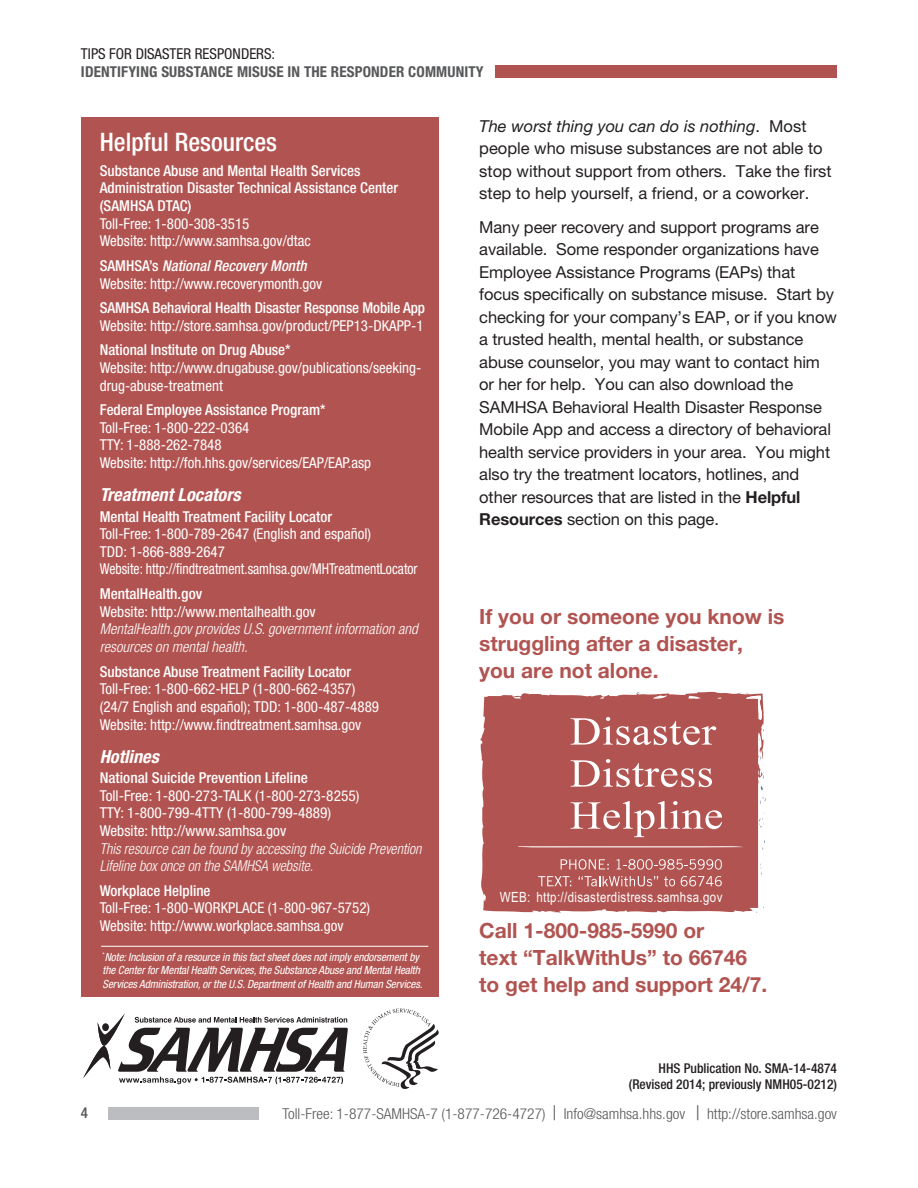
<style>
.page{position:relative;width:918px;height:1188px;background:#fff}
.page>*{position:absolute;margin:0;border:0;box-sizing:border-box;transform-origin:0 0}
.t1{font:500 condensed 25.5px "Helvetica Neue LT Pro";color:#fff}
.t2{font:700 21px/27px "Helvetica Neue LT Pro";color:#b15451}
.t3{font:italic 700 condensed 18px "Helvetica Neue LT Pro";color:#fff}
.t4{font:16.5px/22.5px "Helvetica Neue LT Pro";letter-spacing:-.005em;color:#231f20}
.t5{font:condensed 15px/17.7px "Helvetica Neue LT Pro";color:#fff}
.t6{font:500 condensed 15px/17.7px "Helvetica Neue LT Pro";color:#fff}
.t7{font:italic 300 condensed 15px/17.7px "Helvetica Neue LT Pro";color:#fff;scale:.95 1}
.t8{font:300 condensed 15px "Helvetica Neue LT Pro";color:#57585a}
.t9{font:italic 300 condensed 15px/17.7px "Helvetica Neue LT Pro";color:#fff}
.t10{font:condensed 15px "Helvetica Neue LT Pro";color:#fff;scale:.91 1}
.t11{font:700 condensed 15px "Helvetica Neue LT Pro";letter-spacing:.01em;color:#57585a}
.t12{font:italic 500 condensed 15px "Helvetica Neue LT Pro";color:#fff}
.t13{font:condensed 15px "Helvetica Neue LT Pro";color:#231f20}
.t14{font:500 condensed 15px "Helvetica Neue LT Pro";color:#57585a}
.t15{font:14.1px "Arial Narrow";letter-spacing:.025em;color:#fff}
.t16{font:500 condensed 13.5px "Helvetica Neue LT Pro";color:#231f20}
.t17{font:italic condensed 11.25px/13.5px "Helvetica Neue LT Pro";letter-spacing:-.01em;color:#fff}
.t18{font:10.05px "Times New Roman";color:#231f20}
.s1{font-style:normal}
.s2{font-weight:500}
.s3{font-style:italic}
.s4{font-weight:700}
.s5{font-weight:400;font-stretch:normal}
</style>
<div class="page">
<div style="left:496px;top:65px;width:341px;height:13px;background:#b15451"></div>
<div style="left:108px;top:1108px;width:150px;height:12px;background:#bcbdc0"></div>
<div style="left:81px;top:117px;width:358px;height:880px;background:#b15451"></div>
<hr style="left:101px;top:946px;width:327px;height:1px;background:#fff">
<div style="left:481px;top:692px;width:283px;height:220px;background:#b15451"></div>
<svg style="left:757px;top:756px;width:7px;height:23px"></svg>
<svg style="left:759px;top:812px;width:5px;height:16px"></svg>
<svg style="left:738px;top:693px;width:26px;height:27px"></svg>
<svg style="left:571px;top:717px;width:145px;height:28px"></svg>
<svg style="left:571px;top:759px;width:141px;height:28px"></svg>
<svg style="left:571px;top:801px;width:151px;height:36px;background:#c17876"></svg>
<svg style="left:561px;top:859px;width:48px;height:11px"></svg>
<svg style="left:616px;top:859px;width:106px;height:11px"></svg>
<svg style="left:538px;top:876px;width:33px;height:10px"></svg>
<svg style="left:579px;top:876px;width:79px;height:10px"></svg>
<svg style="left:664px;top:877px;width:11px;height:9px"></svg>
<svg style="left:681px;top:876px;width:41px;height:10px"></svg>
<svg style="left:83px;top:1013px;width:265px;height:71px"></svg>
<svg style="left:363px;top:1009px;width:76px;height:80px"></svg>
<p class="t13" style="left:81px;top:45px;width:196px">TIPS FOR DISASTER RESPONDERS:</p>
<p class="t11" style="left:81px;top:63px;width:404px">IDENTIFYING SUBSTANCE MISUSE IN THE RESPONDER COMMUNITY</p>
<h2 class="t1" style="left:100px;top:127px;width:179px">Helpful Resources</h2>
<p class="t6" style="left:100px;top:161px;width:300px">Substance Abuse and Mental Health Services<br>Administration Disaster Technical Assistance Center (SAMHSA DTAC)</p>
<p class="t5" style="left:100px;top:214px;width:151px">Toll-Free: 1-800-308-3515</p>
<p class="t5" style="left:100px;top:232px;width:212px">Website: http://www.samhsa.gov/dtac</p>
<p class="t12" style="left:100px;top:257px;width:208px"><span class="s1">SAMHSA’s</span> National Recovery Month</p>
<p class="t5" style="left:100px;top:274px;width:224px">Website: http://www.recoverymonth.gov</p>
<p class="t5" style="left:100px;top:299px;width:327px"><span class="s2">SAMHSA Behavioral Health Disaster Response Mobile App<br></span>Website: http://store.samhsa.gov/product/PEP13-DKAPP-1</p>
<p class="t6" style="left:100px;top:341px;width:192px">National Institute on Drug Abuse*</p>
<p class="t5" style="left:100px;top:359px;width:323px">Website: http://www.drugabuse.gov/publications/seeking&shy;drug-abuse-treatment</p>
<p class="t6" style="left:100px;top:401px;width:227px">Federal Employee Assistance Program*</p>
<p class="t5" style="left:100px;top:418px;width:151px">Toll-Free: 1-800-222-0364</p>
<p class="t5" style="left:100px;top:436px;width:123px">TTY: 1-888-262-7848</p>
<p class="t5" style="left:100px;top:454px;width:273px">Website: http://foh.hhs.gov/services/EAP/EAP.asp</p>
<h3 class="t3" style="left:100px;top:484px;width:142px">Treatment Locators</h3>
<p class="t6" style="left:100px;top:507px;width:234px">Mental Health Treatment Facility Locator</p>
<p class="t5" style="left:100px;top:525px;width:273px">Toll-Free: 1-800-789-2647 (English and español)<br>TDD: 1-866-889-2647</p>
<p class="t10" style="left:100px;top:560px;width:351px">Website: http://findtreatment.samhsa.gov/MHTreatmentLocator</p>
<p class="t6" style="left:100px;top:585px;width:104px">MentalHealth.gov</p>
<p class="t5" style="left:100px;top:602px;width:218px">Website: http://www.mentalhealth.gov</p>
<p class="t9" style="left:100px;top:621px;width:319px">MentalHealth.gov provides U.S. government information and resources on mental health.</p>
<p class="t6" style="left:100px;top:662px;width:253px">Substance Abuse Treatment Facility Locator</p>
<p class="t5" style="left:100px;top:680px;width:281px">Toll-Free: 1-800-662-HELP (1-800-662-4357) (24/7 English and español); TDD: 1-800-487-4889</p>
<p class="t5" style="left:100px;top:716px;width:263px">Website: http://www.findtreatment.samhsa.gov</p>
<h3 class="t3" style="left:100px;top:745px;width:61px">Hotlines</h3>
<p class="t6" style="left:100px;top:769px;width:210px">National Suicide Prevention Lifeline</p>
<p class="t5" style="left:100px;top:786px;width:261px">Toll-Free: 1-800-273-TALK (1-800-273-8255)<br>TTY: 1-800-799-4TTY (1-800-799-4889)</p>
<p class="t5" style="left:100px;top:822px;width:188px">Website: http://www.samhsa.gov</p>
<p class="t7" style="left:100px;top:840px;width:340px">This resource can be found by accessing the Suicide Prevention<br>Lifeline box once on the SAMHSA website.</p>
<p class="t6" style="left:100px;top:881px;width:112px">Workplace Helpline</p>
<p class="t5" style="left:100px;top:899px;width:272px">Toll-Free: 1-800-WORKPLACE (1-800-967-5752)</p>
<p class="t5" style="left:100px;top:917px;width:245px">Website: http://www.workplace.samhsa.gov</p>
<p class="t17" style="left:103px;top:950px;width:322px"><sup>*</sup>Note: Inclusion of a resource in this fact sheet does not imply endorsement by the Center for Mental Health Services, the Substance Abuse and Mental Health<br>Services Administration, or the U.S. Department of Health and Human Services.</p>
<p class="t18" style="left:419px;top:1010px;width:4px">∙</p>
<p class="t4" style="left:479px;top:114px;width:354px"><span class="s3">The worst thing you can do is nothing</span>. Most people who misuse substances are not able to stop without support from others. Take the first step to help yourself, a friend, or a coworker.</p>
<p class="t4" style="left:479px;top:215px;width:359px">Many peer recovery and support programs are available. Some responder organizations have Employee Assistance Programs (EAPs) that focus specifically on substance misuse. Start by checking for your company’s EAP, or if you know a trusted health, mental health, or substance abuse counselor, you may want to contact him or her for help. You can also download the SAMHSA Behavioral Health Disaster Response Mobile App and access a directory of behavioral health service providers in your area. You might also try the treatment locators, hotlines, and other resources that are listed in the <span class="s4">Helpful Resources</span> section on this page.</p>
<p class="t2" style="left:479px;top:603px;width:307px">If you or someone you know is struggling after a disaster,<br>you are not alone.</p>
<p class="t15" style="left:500px;top:886px;width:224px">WEB: http://disasterdistress.samhsa.gov</p>
<p class="t2" style="left:479px;top:916px;width:290px">Call 1-800-985-5990 or<br>text “TalkWithUs” to 66746 to get help and support 24/7.</p>
<p class="t16" style="left:659px;top:1060px;width:180px">HHS Publication No. SMA-14-4874</p>
<p class="t16" style="left:629px;top:1076px;width:210px">(Revised 2014; previously NMH05-0212)</p>
<p class="t14" style="left:81px;top:1104px;width:9px">4</p>
<p class="t8" style="left:283px;top:1105px;width:556px">Toll-Free: 1-877-SAMHSA-7 (1-877-726-4727) <span class="s5">|</span> Info@samhsa.hhs.gov <span class="s5">|</span> http://store.samhsa.gov</p>
</div>
